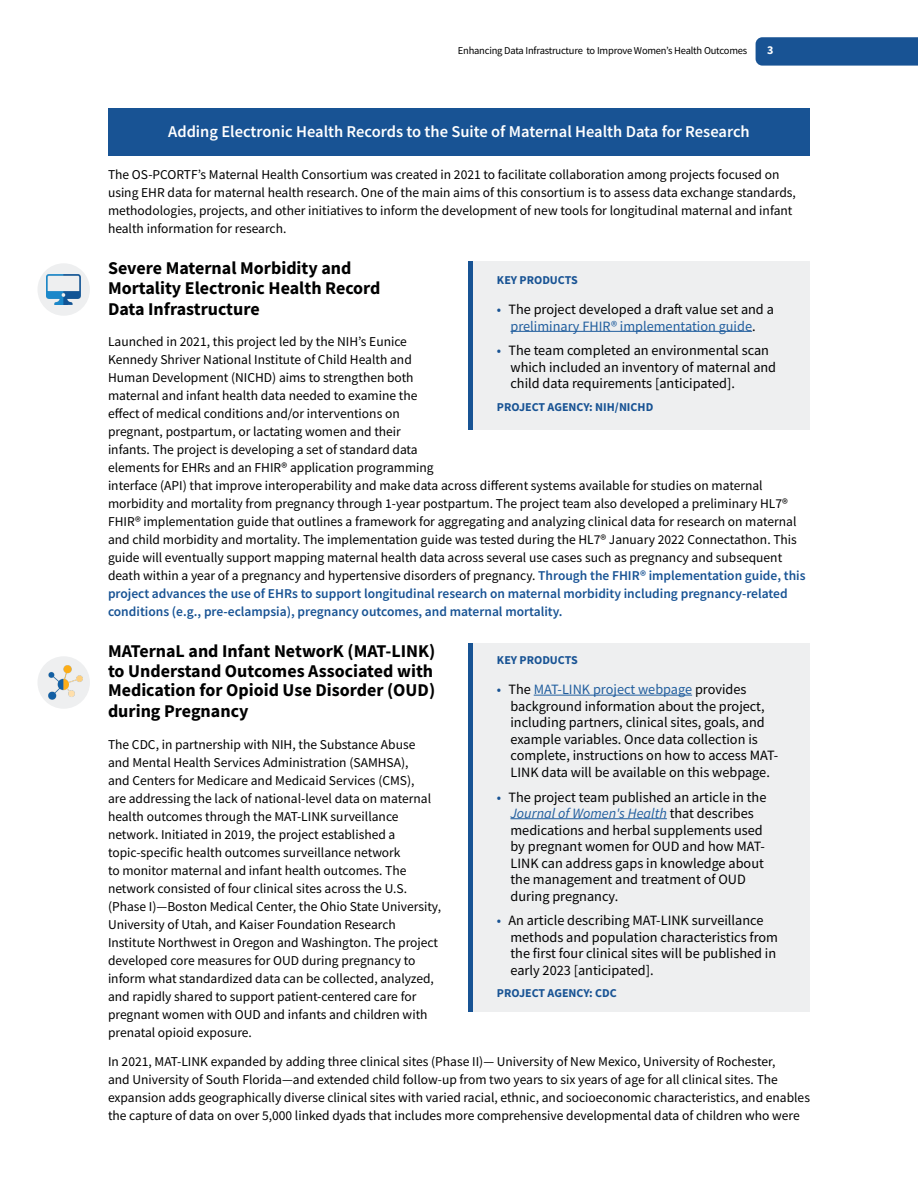
<style>
.page{position:relative;width:918px;height:1188px;background:#fff}
.page>*{position:absolute;margin:0;border:0;box-sizing:border-box;transform-origin:0 0}
.t1{font:700 18px/20px "Source Sans Pro";color:#000101}
.t2{font:600 16.5px "Source Sans Pro";color:#fff}
.t3{font:14.25px/16.5px "Source Sans Pro";color:#000}
.t4{font:13.5px/18px "Source Sans Pro";color:#000}
.t5{font:700 12px "Source Sans Pro";color:#185394}
.t6{font:700 12px "Source Sans Pro";color:#fff}
.t7{font:10.5px "Source Sans Pro";letter-spacing:-.02em;color:#000}
.s1{font-weight:600;color:#185394}
.s2{color:#185394}
.s3{color:#215e9e}
.s4{font-style:italic;color:#215e9e}
</style>
<div class="page">
<svg style="left:756px;top:37px;width:162px;height:29px;background:#1d5796"></svg>
<div style="left:37px;top:656px;width:53px;height:53px;background:#eeeff0;border-radius:50%"></div>
<img style="left:48px;top:665px;width:34px;height:35px">
<div style="left:472px;top:643px;width:338px;height:368px;background:#eeeff0"></div>
<hr style="left:534px;top:695px;width:158px;height:1px;background:#215e9e">
<hr style="left:510px;top:818px;width:157px;height:1px;background:#215e9e">
<hr style="left:468px;top:643px;width:4px;height:368px;background:#185394">
<div style="left:472px;top:261px;width:338px;height:168px;background:#eeeff0"></div>
<hr style="left:510px;top:331px;width:242px;height:1px;background:#215e9e">
<hr style="left:468px;top:261px;width:4px;height:168px;background:#185394">
<div style="left:37px;top:263px;width:53px;height:53px;background:#eeeff0;border-radius:50%"></div>
<img style="left:47px;top:275px;width:34px;height:29px">
<div style="left:108px;top:108px;width:702px;height:48px;background:#185394"></div>
<p class="t7" style="left:458px;top:44px;width:291px">Enhancing Data Infrastructure to Improve Women’s Health Outcomes</p>
<p class="t6" style="left:767px;top:42px;width:8px">3</p>
<h2 class="t2" style="left:168px;top:120px;width:583px">Adding Electronic Health Records to the Suite of Maternal Health Data for Research</h2>
<p class="t4" style="left:108px;top:166px;width:689px">The OS-PCORTF’s Maternal Health Consortium was created in 2021 to facilitate collaboration among projects focused on using EHR data for maternal health research. One of the main aims of this consortium is to assess data exchange standards, methodologies, projects, and other initiatives to inform the development of new tools for longitudinal maternal and infant health information for research.</p>
<h3 class="t1" style="left:108px;top:258px;width:274px">Severe Maternal Morbidity and<br>Mortality Electronic Health Record<br>Data Infrastructure</h3>
<p class="t4" style="left:108px;top:333px;width:699px">Launched in 2021, this project led by the NIH’s Eunice<br>Kennedy Shriver National Institute of Child Health and<br>Human Development (NICHD) aims to strengthen both<br>maternal and infant health data needed to examine the<br>effect of medical conditions and/or interventions on<br>pregnant, postpartum, or lactating women and their<br>infants. The project is developing a set of standard data<br>elements for EHRs and an FHIR® application programming<br>interface (API) that improve interoperability and make data across different systems available for studies on maternal morbidity and mortality from pregnancy through 1-year postpartum. The project team also developed a preliminary HL7® FHIR® implementation guide that outlines a framework for aggregating and analyzing clinical data for research on maternal and child morbidity and mortality. The implementation guide was tested during the HL7® January 2022 Connectathon. This guide will eventually support mapping maternal health data across several use cases such as pregnancy and subsequent death within a year of a pregnancy and hypertensive disorders of pregnancy. <span class="s1">Through the FHIR® implementation guide, this project advances the use of EHRs to support longitudinal research on maternal morbidity including pregnancy-related conditions (e.g., pre-eclampsia), pregnancy outcomes, and maternal mortality.</span></p>
<h3 class="t1" style="left:108px;top:641px;width:329px;text-align:justify">MATernaL and Infant NetworK (MAT-LINK) to Understand Outcomes Associated with Medication for Opioid Use Disorder (OUD) during Pregnancy</h3>
<p class="t4" style="left:108px;top:735px;width:335px">The CDC, in partnership with NIH, the Substance Abuse<br>and Mental Health Services Administration (SAMHSA),<br>and Centers for Medicare and Medicaid Services (CMS),<br>are addressing the lack of national-level data on maternal health outcomes through the MAT-LINK surveillance network. Initiated in 2019, the project established a topic-specific health outcomes surveillance network<br>to monitor maternal and infant health outcomes. The network consisted of four clinical sites across the U.S. (Phase I)—Boston Medical Center, the Ohio State University, University of Utah, and Kaiser Foundation Research Institute Northwest in Oregon and Washington. The project developed core measures for OUD during pregnancy to inform what standardized data can be collected, analyzed, and rapidly shared to support patient-centered care for pregnant women with OUD and infants and children with prenatal opioid exposure.</p>
<p class="t4" style="left:108px;top:1052px;width:704px">In 2021, MAT-LINK expanded by adding three clinical sites (Phase II)— University of New Mexico, University of Rochester,<br>and University of South Florida—and extended child follow-up from two years to six years of age for all clinical sites. The expansion adds geographically diverse clinical sites with varied racial, ethnic, and socioeconomic characteristics, and enables the capture of data on over 5,000 linked dyads that includes more comprehensive developmental data of children who were</p>
<h4 class="t5" style="left:497px;top:272px;width:82px">KEY PRODUCTS</h4>
<p class="t3" style="left:497px;top:301px;width:278px;text-align:center"><span class="s2">•</span> The project developed a draft value set and a <span class="s3">preliminary FHIR® implementation guide</span>.</p>
<p class="t3" style="left:510px;top:342px;width:267px;text-indent:-13px"><span class="s2">•</span> The team completed an environmental scan which included an inventory of maternal and child data requirements [anticipated].</p>
<p class="t5" style="left:497px;top:399px;width:158px">PROJECT AGENCY: NIH/NICHD</p>
<h4 class="t5" style="left:497px;top:652px;width:82px">KEY PRODUCTS</h4>
<p class="t3" style="left:510px;top:681px;width:269px;text-indent:-13px"><span class="s2">•</span> The <span class="s3">MAT-LINK project webpage</span> provides background information about the project, including partners, clinical sites, goals, and example variables. Once data collection is complete, instructions on how to access MAT-LINK data will be available on this webpage.</p>
<p class="t3" style="left:510px;top:788px;width:257px;text-indent:-13px"><span class="s2">•</span> The project team published an article in the <span class="s4">Journal of Women's Health</span> that describes medications and herbal supplements used by pregnant women for OUD and how MAT-LINK can address gaps in knowledge about the management and treatment of OUD during pregnancy.</p>
<p class="t3" style="left:510px;top:912px;width:269px;text-indent:-13px"><span class="s2">•</span> An article describing MAT-LINK surveillance methods and population characteristics from the first four clinical sites will be published in early 2023 [anticipated].</p>
<p class="t5" style="left:497px;top:985px;width:121px">PROJECT AGENCY: CDC</p>
</div>
